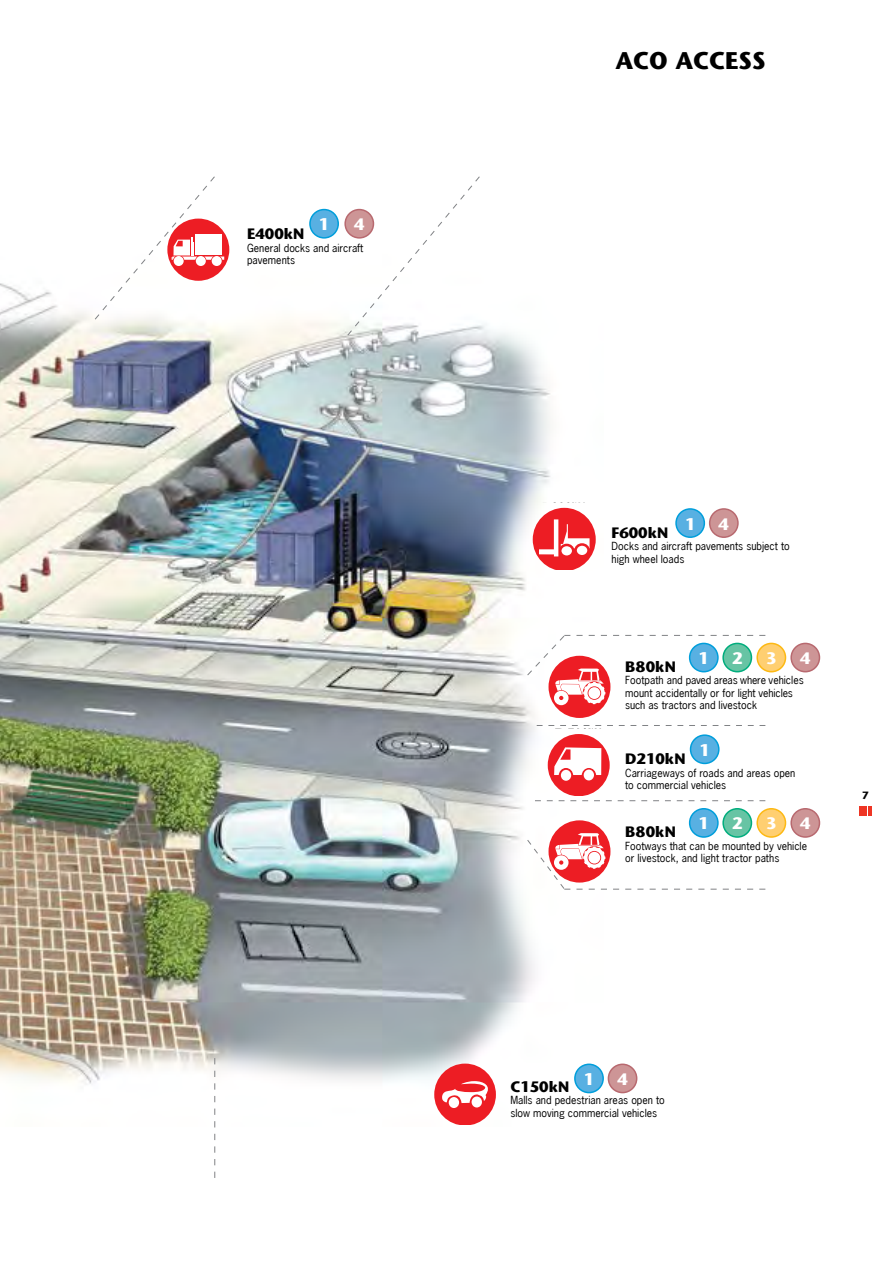
<style>
.page{position:relative;width:893px;height:1263px;background:#fff}
.page>*{position:absolute;margin:0;border:0;box-sizing:border-box;transform-origin:0 0}
.t1{font:700 24px "Stone Sans";color:#000}
.t2{font:700 16.5px "Stone Sans";color:#fff}
.t3{font:700 15px "Stone Sans";color:#000}
.t4{font:10.5px/12.6px "News Gothic";color:#000}
.t5{font:700 10.5px "Stone Sans";color:#000}
</style>
<div class="page">
<svg style="left:859px;top:807px;width:13px;height:9px"></svg>
<div style="left:608px;top:1064px;width:29px;height:28px;background:#cd9596;border-radius:50%"></div>
<div style="left:608px;top:1063px;width:29px;height:30px;border:2px solid #b8696f;border-radius:50%"></div>
<img style="left:0;top:234px;width:604px;height:892px">
<div style="left:434px;top:1063px;width:62px;height:62px;background:#ed1d24;border-radius:50%"></div>
<div style="left:472px;top:1096px;width:10px;height:11px;background:#fff;border-radius:50%"></div>
<div style="left:449px;top:1097px;width:10px;height:11px;background:#fff;border-radius:50%"></div>
<svg style="left:442px;top:1081px;width:46px;height:22px"></svg>
<div style="left:548px;top:734px;width:62px;height:62px;background:#ed1d24;border-radius:50%"></div>
<svg style="left:582px;top:768px;width:14px;height:15px"></svg>
<div style="left:584px;top:769px;width:10px;height:11px;background:#fff;border-radius:50%"></div>
<div style="left:561px;top:770px;width:10px;height:11px;background:#fff;border-radius:50%"></div>
<svg style="left:554px;top:747px;width:47px;height:28px"></svg>
<div style="left:575px;top:1064px;width:28px;height:28px;background:#58b0e2;border-radius:50%"></div>
<div style="left:574px;top:1063px;width:30px;height:30px;border:2px solid #009edb;border-radius:50%"></div>
<div style="left:690px;top:735px;width:29px;height:28px;background:#58b0e2;border-radius:50%"></div>
<div style="left:690px;top:734px;width:30px;height:30px;border:2px solid #009edb;border-radius:50%"></div>
<svg style="left:535px;top:800px;width:230px;height:1px"></svg>
<svg style="left:537px;top:725px;width:228px;height:1px"></svg>
<div style="left:690px;top:809px;width:28px;height:28px;background:#58b0e2;border-radius:50%"></div>
<div style="left:689px;top:808px;width:30px;height:30px;border:2px solid #009edb;border-radius:50%"></div>
<div style="left:757px;top:809px;width:28px;height:28px;background:#ffcf71;border-radius:50%"></div>
<div style="left:756px;top:808px;width:30px;height:30px;border:2px solid #fdb913;border-radius:50%"></div>
<div style="left:791px;top:809px;width:28px;height:28px;background:#cd9596;border-radius:50%"></div>
<div style="left:790px;top:808px;width:30px;height:30px;border:2px solid #b8696f;border-radius:50%"></div>
<div style="left:723px;top:809px;width:28px;height:28px;background:#67c4a4;border-radius:50%"></div>
<div style="left:722px;top:808px;width:30px;height:30px;border:2px solid #00ad7d;border-radius:50%"></div>
<div style="left:757px;top:643px;width:28px;height:29px;background:#ffcf71;border-radius:50%"></div>
<div style="left:756px;top:643px;width:30px;height:29px;border:2px solid #fdb913;border-radius:50%"></div>
<div style="left:791px;top:643px;width:28px;height:29px;background:#cd9596;border-radius:50%"></div>
<div style="left:790px;top:643px;width:30px;height:29px;border:2px solid #b8696f;border-radius:50%"></div>
<svg style="left:533px;top:502px;width:63px;height:67px"></svg>
<div style="left:676px;top:509px;width:28px;height:28px;background:#58b0e2;border-radius:50%"></div>
<div style="left:675px;top:508px;width:30px;height:30px;border:2px solid #009edb;border-radius:50%"></div>
<div style="left:710px;top:509px;width:28px;height:28px;background:#cd9596;border-radius:50%"></div>
<div style="left:709px;top:508px;width:30px;height:30px;border:2px solid #b8696f;border-radius:50%"></div>
<svg style="left:347px;top:176px;width:133px;height:160px"></svg>
<div style="left:167px;top:219px;width:62px;height:62px;background:#ed1d24;border-radius:50%"></div>
<svg style="left:94px;top:176px;width:130px;height:144px"></svg>
<div style="left:310px;top:210px;width:28px;height:28px;background:#58b0e2;border-radius:50%"></div>
<div style="left:309px;top:209px;width:30px;height:30px;border:2px solid #009edb;border-radius:50%"></div>
<svg style="left:214px;top:1058px;width:1px;height:120px"></svg>
<div style="left:548px;top:820px;width:62px;height:62px;background:#ed1d24;border-radius:50%"></div>
<svg style="left:527px;top:833px;width:238px;height:57px"></svg>
<div style="left:548px;top:656px;width:62px;height:61px;background:#ed1d24;border-radius:50%"></div>
<svg style="left:527px;top:635px;width:238px;height:69px"></svg>
<div style="left:345px;top:210px;width:28px;height:28px;background:#cd9596;border-radius:50%"></div>
<div style="left:344px;top:209px;width:30px;height:30px;border:2px solid #b8696f;border-radius:50%"></div>
<h2 class="t2" style="left:319px;top:215px;width:12px">1</h2>
<h2 class="t2" style="left:354px;top:215px;width:12px">4</h2>
<h3 class="t3" style="left:247px;top:225px;width:59px">E400kN</h3>
<p class="t4" style="left:247px;top:241px;width:118px">General docks and aircraft pavements</p>
<h1 class="t1" style="left:615px;top:46px;width:151px">ACO ACCESS</h1>
<h2 class="t2" style="left:685px;top:514px;width:12px">1</h2>
<h2 class="t2" style="left:719px;top:514px;width:12px">4</h2>
<h3 class="t3" style="left:612px;top:524px;width:58px">F600kN</h3>
<p class="t4" style="left:612px;top:540px;width:180px">Docks and aircraft pavements subject to high wheel loads</p>
<h2 class="t2" style="left:699px;top:648px;width:12px">1</h2>
<h2 class="t2" style="left:732px;top:648px;width:12px">2</h2>
<h2 class="t2" style="left:766px;top:648px;width:12px">3</h2>
<h2 class="t2" style="left:800px;top:648px;width:12px">4</h2>
<h3 class="t3" style="left:625px;top:657px;width:52px">B80kN</h3>
<p class="t4" style="left:625px;top:674px;width:180px">Footpath and paved areas where vehicles mount accidentally or for light vehicles such as tractors and livestock</p>
<h2 class="t2" style="left:699px;top:740px;width:12px">1</h2>
<h3 class="t3" style="left:625px;top:750px;width:62px">D210kN</h3>
<p class="t4" style="left:625px;top:766px;width:172px">Carriageways of roads and areas open to commercial vehicles</p>
<h2 class="t2" style="left:699px;top:814px;width:12px">1</h2>
<h2 class="t2" style="left:732px;top:814px;width:12px">2</h2>
<h2 class="t2" style="left:766px;top:814px;width:12px">3</h2>
<h2 class="t2" style="left:800px;top:814px;width:12px">4</h2>
<h3 class="t3" style="left:625px;top:823px;width:52px">B80kN</h3>
<p class="t4" style="left:625px;top:839px;width:183px">Footways that can be mounted by vehicle or livestock, and light tractor paths</p>
<p class="t5" style="left:862px;top:789px;width:8px">7</p>
<h2 class="t2" style="left:584px;top:1069px;width:12px">1</h2>
<h2 class="t2" style="left:617px;top:1069px;width:12px">4</h2>
<h3 class="t3" style="left:510px;top:1078px;width:60px">C150kN</h3>
<p class="t4" style="left:510px;top:1094px;width:156px">Malls and pedestrian areas open to slow moving commercial vehicles</p>
</div>
